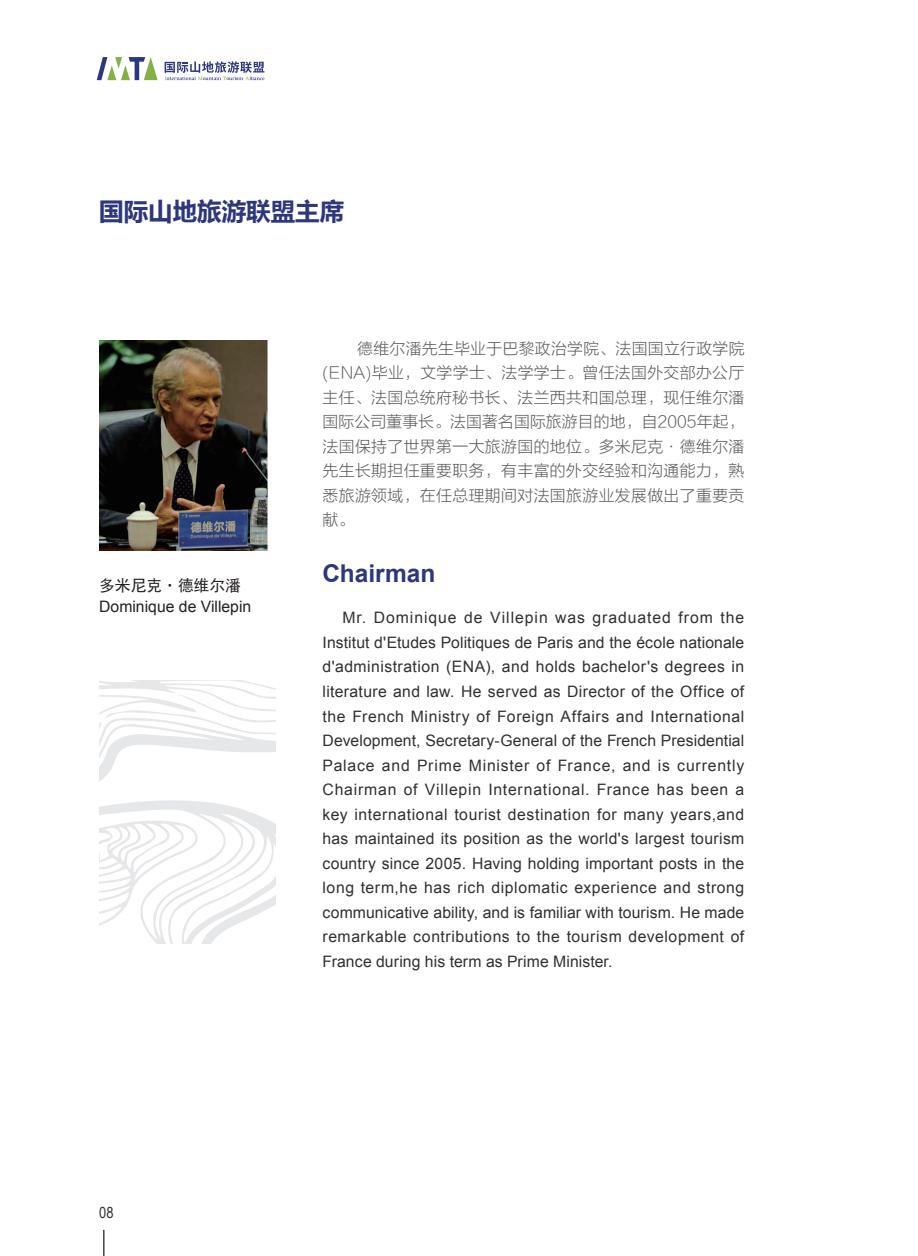
<style>
.page{position:relative;width:918px;height:1256px;background:#fff}
.page>*{position:absolute;margin:0;border:0;box-sizing:border-box;transform-origin:0 0}
.t1{font:700 24.5px "Microsoft Ya Hei";color:#2d377b}
.t2{font:700 24.5px "Arial";color:#2d377b}
.t3{font:15.75px/24.5px "Arial";letter-spacing:.01em;color:#312f30;text-align:justify}
.t4{font:15.75px/24.5px "FZLTXHK GBK1 0";letter-spacing:.03em;color:#57585a;text-align:justify}
.t5{font:15.75px "Arial";color:#231f20}
.t6{font:15.75px "Sim Hei";color:#231f20}
.t7{font:15.75px "Arial Narrow";color:#312f30}
</style>
<div class="page">
<svg style="left:97px;top:57px;width:61px;height:23px"></svg>
<svg style="left:165px;top:61px;width:99px;height:19px"></svg>
<svg style="left:103px;top:1229px;width:1px;height:26px"></svg>
<img style="left:99px;top:340px;width:168px;height:211px">
<svg style="left:99px;top:680px;width:176px;height:263px"></svg>
<h1 class="t1" style="left:99px;top:194px;width:246px">国际山地旅游联盟主席</h1>
<p class="t6" style="left:99px;top:577px;width:143px">多米尼克·德维尔潘</p>
<p class="t5" style="left:99px;top:596px;width:154px">Dominique de Villepin</p>
<p class="t4" style="left:322px;top:336px;width:423px;text-indent:35px">德维尔潘先生毕业于巴黎政治学院、法国国立行政学院(ENA)毕业，文学学士、法学学士。曾任法国外交部办公厅主任、法国总统府秘书长、法兰西共和国总理，现任维尔潘国际公司董事长。法国著名国际旅游目的地，自2005年起，法国保持了世界第一大旅游国的地位。多米尼克·德维尔潘先生长期担任重要职务，有丰富的外交经验和沟通能力，熟悉旅游领域，在任总理期间对法国旅游业发展做出了重要贡献。</p>
<h1 class="t2" style="left:322px;top:557px;width:114px">Chairman</h1>
<p class="t3" style="left:322px;top:605px;width:423px;text-indent:20px">Mr. Dominique de Villepin was graduated from the Institut d'Etudes Politiques de Paris and the école nationale d'administration (ENA), and holds bachelor's degrees in literature and law. He served as Director of the Office of the French Ministry of Foreign Affairs and International Development, Secretary-General of the French Presidential Palace and Prime Minister of France, and is currently Chairman of Villepin International. France has been a key international tourist destination for many years,and has maintained its position as the world's largest tourism country since 2005. Having holding important posts in the long term,he has rich diplomatic experience and strong communicative ability, and is familiar with tourism. He made remarkable contributions to the tourism development of France during his term as Prime Minister.</p>
<p class="t7" style="left:99px;top:1202px;width:16px">08</p>
</div>
